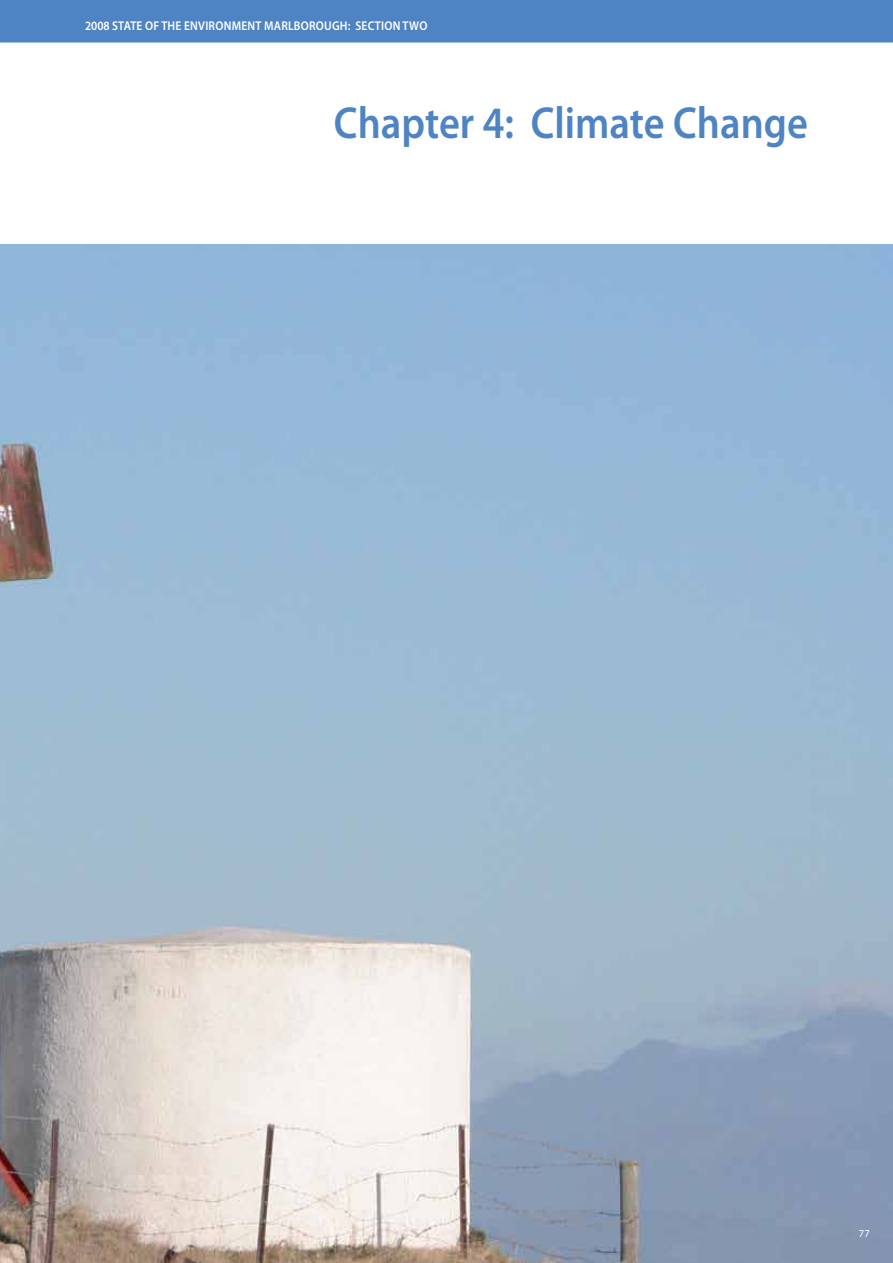
<style>
.page{position:relative;width:893px;height:1263px;background:#fff}
.page>*{position:absolute;margin:0;border:0;box-sizing:border-box;transform-origin:0 0}
.t1{font:600 45px "Myriad Pro";color:#4f84c4;scale:.9 1}
.t2{font:600 12.75px "Myriad Pro";letter-spacing:.02em;color:#fff;scale:.9 1}
.t3{font:10.5px "Myriad Pro";color:#fff}
</style>
<div class="page">
<img style="left:0;top:244px;width:893px;height:1019px">
<div style="left:0;top:0;width:893px;height:43px;background:#4f84c4"></div>
<p class="t2" style="left:85px;top:18px;width:382px">2008 STATE OF THE ENVIRONMENT MARLBOROUGH: SECTION TWO</p>
<h1 class="t1" style="left:334px;top:94px;width:528px">CHAPTER 4: CLIMATE CHANGE</h1>
<p class="t3" style="left:859px;top:1227px;width:12px">77</p>
</div>
